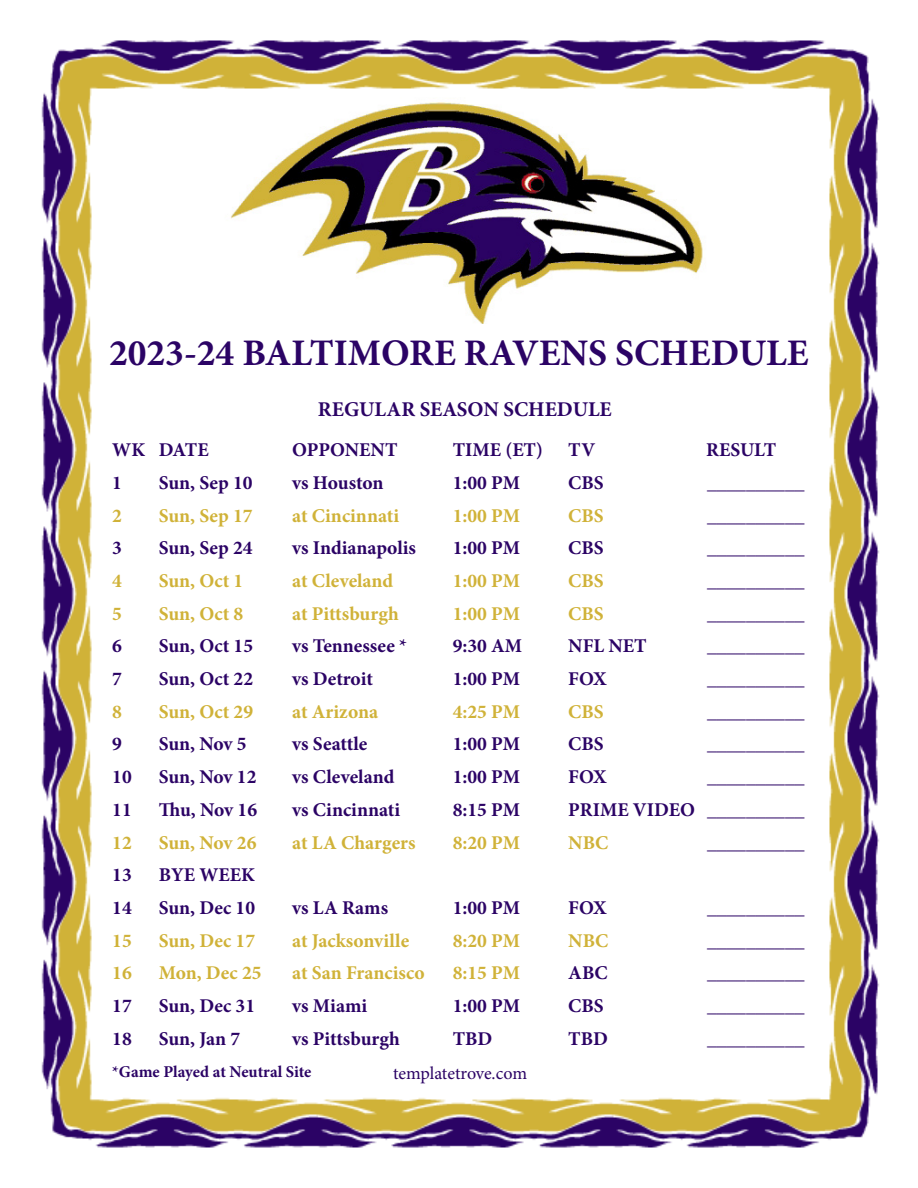
<style>
.page{position:relative;width:918px;height:1188px;background:#fff}
.page>*{position:absolute;margin:0;border:0;box-sizing:border-box;transform-origin:0 0}
.t1{font:700 37.5px "Minion Pro";color:#2b0365}
.t2{font:700 21px "Minion Pro";color:#2b0365}
.t3{font:700 19.5px "Minion Pro";color:#2b0365}
.t4{font:700 19.5px "Minion Pro";color:#d0b238}
.t5{font:18px "Minion Pro";letter-spacing:-.005em;color:#2b0365}
.t6{font:700 16.5px "Minion Pro";letter-spacing:-.005em;color:#2b0365}
</style>
<div class="page">
<img style="left:41px;top:40px;width:839px;height:1108px">
<img style="left:210px;top:97px;width:497px;height:227px">
<p class="t1" style="left:109px;top:327px;width:701px">2023-24 BALTIMORE RAVENS SCHEDULE</p>
<p class="t2" style="left:318px;top:394px;width:295px">REGULAR SEASON SCHEDULE</p>
<p class="t3" style="left:112px;top:436px;width:98px">WK DATE</p>
<p class="t3" style="left:292px;top:436px;width:107px">OPPONENT</p>
<p class="t3" style="left:453px;top:436px;width:92px">TIME (ET)</p>
<p class="t3" style="left:568px;top:436px;width:28px">TV</p>
<p class="t3" style="left:706px;top:436px;width:71px">RESULT</p>
<p class="t3" style="left:112px;top:469px;width:11px">1</p>
<p class="t3" style="left:159px;top:469px;width:95px">Sun, Sep 10</p>
<p class="t3" style="left:292px;top:469px;width:93px">vs Houston</p>
<p class="t3" style="left:453px;top:469px;width:69px">1:00 PM</p>
<p class="t3" style="left:568px;top:469px;width:37px">CBS</p>
<p class="t3" style="left:707px;top:469px;width:99px">__________</p>
<p class="t4" style="left:112px;top:502px;width:11px">2</p>
<p class="t4" style="left:159px;top:502px;width:95px">Sun, Sep 17</p>
<p class="t4" style="left:292px;top:502px;width:108px">at Cincinnati</p>
<p class="t4" style="left:453px;top:502px;width:69px">1:00 PM</p>
<p class="t4" style="left:568px;top:502px;width:37px">CBS</p>
<p class="t3" style="left:707px;top:502px;width:99px">__________</p>
<p class="t3" style="left:112px;top:534px;width:11px">3</p>
<p class="t3" style="left:159px;top:534px;width:95px">Sun, Sep 24</p>
<p class="t3" style="left:292px;top:534px;width:125px">vs Indianapolis</p>
<p class="t3" style="left:453px;top:534px;width:69px">1:00 PM</p>
<p class="t3" style="left:568px;top:534px;width:37px">CBS</p>
<p class="t3" style="left:707px;top:534px;width:99px">__________</p>
<p class="t4" style="left:112px;top:567px;width:11px">4</p>
<p class="t4" style="left:159px;top:567px;width:86px">Sun, Oct 1</p>
<p class="t4" style="left:292px;top:567px;width:103px">at Cleveland</p>
<p class="t4" style="left:453px;top:567px;width:69px">1:00 PM</p>
<p class="t4" style="left:568px;top:567px;width:37px">CBS</p>
<p class="t3" style="left:707px;top:567px;width:99px">__________</p>
<p class="t4" style="left:112px;top:600px;width:11px">5</p>
<p class="t4" style="left:159px;top:600px;width:86px">Sun, Oct 8</p>
<p class="t4" style="left:292px;top:600px;width:108px">at Pittsburgh</p>
<p class="t4" style="left:453px;top:600px;width:69px">1:00 PM</p>
<p class="t4" style="left:568px;top:600px;width:37px">CBS</p>
<p class="t3" style="left:707px;top:600px;width:99px">__________</p>
<p class="t3" style="left:112px;top:632px;width:11px">6</p>
<p class="t3" style="left:159px;top:632px;width:96px">Sun, Oct 15</p>
<p class="t3" style="left:292px;top:632px;width:116px">vs Tennessee *</p>
<p class="t3" style="left:453px;top:632px;width:71px">9:30 AM</p>
<p class="t3" style="left:568px;top:632px;width:80px">NFL NET</p>
<p class="t3" style="left:707px;top:632px;width:99px">__________</p>
<p class="t3" style="left:112px;top:665px;width:11px">7</p>
<p class="t3" style="left:159px;top:665px;width:96px">Sun, Oct 22</p>
<p class="t3" style="left:292px;top:665px;width:82px">vs Detroit</p>
<p class="t3" style="left:453px;top:665px;width:69px">1:00 PM</p>
<p class="t3" style="left:568px;top:665px;width:40px">FOX</p>
<p class="t3" style="left:707px;top:665px;width:99px">__________</p>
<p class="t4" style="left:112px;top:698px;width:11px">8</p>
<p class="t4" style="left:159px;top:698px;width:96px">Sun, Oct 29</p>
<p class="t4" style="left:292px;top:698px;width:87px">at Arizona</p>
<p class="t4" style="left:453px;top:698px;width:69px">4:25 PM</p>
<p class="t4" style="left:568px;top:698px;width:37px">CBS</p>
<p class="t3" style="left:707px;top:698px;width:99px">__________</p>
<p class="t3" style="left:112px;top:731px;width:11px">9</p>
<p class="t3" style="left:159px;top:731px;width:89px">Sun, Nov 5</p>
<p class="t3" style="left:292px;top:731px;width:77px">vs Seattle</p>
<p class="t3" style="left:453px;top:731px;width:69px">1:00 PM</p>
<p class="t3" style="left:568px;top:731px;width:37px">CBS</p>
<p class="t3" style="left:707px;top:731px;width:99px">__________</p>
<p class="t3" style="left:112px;top:763px;width:21px">10</p>
<p class="t3" style="left:159px;top:763px;width:99px">Sun, Nov 12</p>
<p class="t3" style="left:292px;top:763px;width:104px">vs Cleveland</p>
<p class="t3" style="left:453px;top:763px;width:69px">1:00 PM</p>
<p class="t3" style="left:568px;top:763px;width:40px">FOX</p>
<p class="t3" style="left:707px;top:763px;width:99px">__________</p>
<p class="t3" style="left:112px;top:796px;width:21px">11</p>
<p class="t3" style="left:159px;top:796px;width:100px">Thu, Nov 16</p>
<p class="t3" style="left:292px;top:796px;width:109px">vs Cincinnati</p>
<p class="t3" style="left:453px;top:796px;width:69px">8:15 PM</p>
<p class="t3" style="left:568px;top:796px;width:238px">PRIME VIDEO __________</p>
<p class="t4" style="left:112px;top:829px;width:21px">12</p>
<p class="t4" style="left:159px;top:829px;width:99px">Sun, Nov 26</p>
<p class="t4" style="left:292px;top:829px;width:125px">at LA Chargers</p>
<p class="t4" style="left:453px;top:829px;width:69px">8:20 PM</p>
<p class="t4" style="left:568px;top:829px;width:42px">NBC</p>
<p class="t3" style="left:707px;top:829px;width:99px">__________</p>
<p class="t3" style="left:112px;top:861px;width:21px">13</p>
<p class="t3" style="left:159px;top:861px;width:98px">BYE WEEK</p>
<p class="t3" style="left:112px;top:894px;width:21px">14</p>
<p class="t3" style="left:159px;top:894px;width:98px">Sun, Dec 10</p>
<p class="t3" style="left:292px;top:894px;width:97px">vs LA Rams</p>
<p class="t3" style="left:453px;top:894px;width:69px">1:00 PM</p>
<p class="t3" style="left:568px;top:894px;width:40px">FOX</p>
<p class="t3" style="left:707px;top:894px;width:99px">__________</p>
<p class="t4" style="left:112px;top:927px;width:21px">15</p>
<p class="t4" style="left:159px;top:927px;width:98px">Sun, Dec 17</p>
<p class="t4" style="left:292px;top:927px;width:118px">at Jacksonville</p>
<p class="t4" style="left:453px;top:927px;width:69px">8:20 PM</p>
<p class="t4" style="left:568px;top:927px;width:42px">NBC</p>
<p class="t3" style="left:707px;top:927px;width:99px">__________</p>
<p class="t4" style="left:112px;top:959px;width:21px">16</p>
<p class="t4" style="left:159px;top:959px;width:104px">Mon, Dec 25</p>
<p class="t4" style="left:292px;top:959px;width:134px">at San Francisco</p>
<p class="t4" style="left:453px;top:959px;width:69px">8:15 PM</p>
<p class="t3" style="left:568px;top:959px;width:41px">ABC</p>
<p class="t3" style="left:707px;top:959px;width:99px">__________</p>
<p class="t3" style="left:112px;top:992px;width:21px">17</p>
<p class="t3" style="left:159px;top:992px;width:98px">Sun, Dec 31</p>
<p class="t3" style="left:292px;top:992px;width:77px">vs Miami</p>
<p class="t3" style="left:453px;top:992px;width:69px">1:00 PM</p>
<p class="t3" style="left:568px;top:992px;width:37px">CBS</p>
<p class="t3" style="left:707px;top:992px;width:99px">__________</p>
<p class="t3" style="left:112px;top:1025px;width:21px">18</p>
<p class="t3" style="left:159px;top:1025px;width:83px">Sun, Jan 7</p>
<p class="t3" style="left:292px;top:1025px;width:109px">vs Pittsburgh</p>
<p class="t3" style="left:453px;top:1025px;width:41px">TBD</p>
<p class="t3" style="left:568px;top:1025px;width:41px">TBD</p>
<p class="t3" style="left:707px;top:1025px;width:99px">__________</p>
<p class="t6" style="left:112px;top:1060px;width:201px">*Game Played at Neutral Site</p>
<p class="t5" style="left:393px;top:1061px;width:136px">templatetrove.com</p>
</div>
